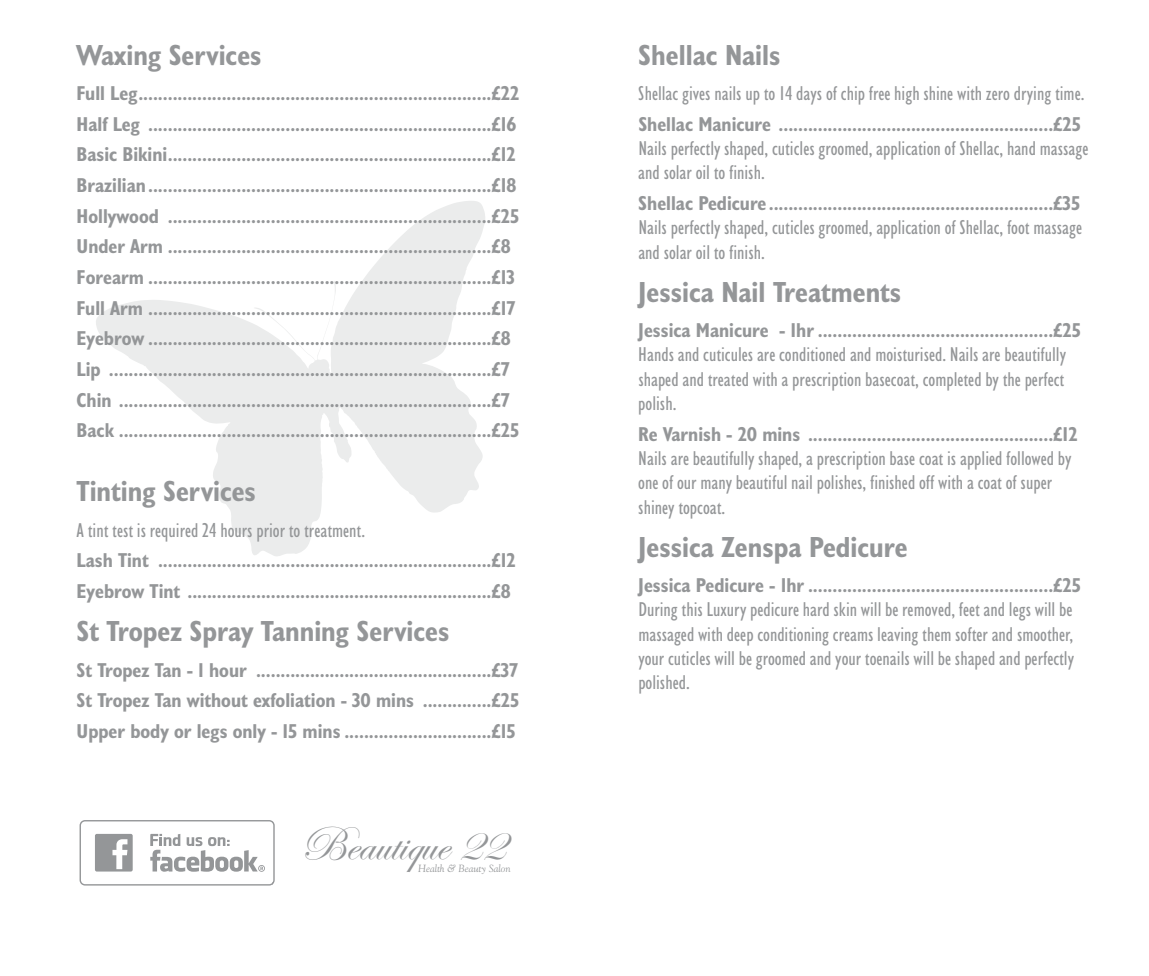
<style>
.page{position:relative;width:1149px;height:976px;background:#fff}
.page>*{position:absolute;margin:0;border:0;box-sizing:border-box;transform-origin:0 0}
.t1{font:49.27px "Edwardian Script ITC";color:#949698}
.t2{font:700 condensed 29.25px "Humanist 521 BT";color:#949698}
.t3{font:700 condensed 20.25px/30.6px "Humanist 521 BT";color:#949698}
.t4{font:condensed 20.25px/24.3px "Humanist 521 BT";color:#949698}
.t5{font:italic 10.35px "Goudy";color:#949698}
.s1{font-weight:400}
.s2{font-weight:700}
</style>
<div class="page">
<svg style="left:96px;top:201px;width:389px;height:355px"></svg>
<svg style="left:79px;top:820px;width:195px;height:65px"></svg>
<p class="t2" style="left:77px;top:36px;width:186px">Waxing Services</p>
<p class="t3" style="left:77px;top:77px;width:444px">Full Leg........................................................................£22<br>Half Leg ......................................................................£16<br>Basic Bikini..................................................................£12<br>Brazilian......................................................................£18<br>Hollywood ..................................................................£25<br>Under Arm ..................................................................£8<br>Forearm ......................................................................£13<br>Full Arm ......................................................................£17<br>Eyebrow ......................................................................£8<br>Lip ..............................................................................£7<br>Chin ............................................................................£7<br>Back ............................................................................£25</p>
<p class="t2" style="left:77px;top:473px;width:181px">Tinting Services</p>
<p class="t3" style="left:77px;top:514px;width:440px"><span class="s1">A tint test is required 24 hours prior to treatment.<br></span>Lash Tint ....................................................................£12<br>Eyebrow Tint ..............................................................£8</p>
<p class="t2" style="left:77px;top:613px;width:374px">St Tropez Spray Tanning Services</p>
<p class="t3" style="left:77px;top:654px;width:444px;text-align:justify">St Tropez Tan - 1 hour ................................................£37<br>St Tropez Tan without exfoliation - 30 mins ..............£25<br>Upper body or legs only - 15 mins ..............................£15</p>
<p class="t1" style="left:300px;top:817px;width:213px">Uxtâà|Öâx EE</p>
<p class="t5" style="left:418px;top:862px;width:94px">Health &amp; Beauty Salon</p>
<p class="t2" style="left:638px;top:36px;width:144px">Shellac Nails</p>
<p class="t3" style="left:638px;top:77px;width:447px"><span class="s1">Shellac gives nails up to 14 days of chip free high shine with zero drying time.<br></span>Shellac Manicure ........................................................£25</p>
<p class="t4" style="left:638px;top:136px;width:451px">Nails perfectly shaped, cuticles groomed, application of Shellac, hand massage and solar oil to finish.</p>
<p class="t4" style="left:638px;top:191px;width:445px;text-align:justify"><span class="s2">Shellac Pedicure..........................................................£35<br></span>Nails perfectly shaped, cuticles groomed, application of Shellac, foot massage and solar oil to finish.</p>
<p class="t2" style="left:638px;top:274px;width:264px">Jessica Nail Treatments</p>
<p class="t4" style="left:638px;top:318px;width:444px"><span class="s2">Jessica Manicure - 1hr ................................................£25<br></span>Hands and cuticules are conditioned and moisturised. Nails are beautifully shaped and treated with a prescription basecoat, completed by the perfect polish.</p>
<p class="t4" style="left:638px;top:422px;width:440px"><span class="s2">Re Varnish - 20 mins ..................................................£12<br></span>Nails are beautifully shaped, a prescription base coat is applied followed by one of our many beautiful nail polishes, finished off with a coat of super shiney topcoat.</p>
<p class="t2" style="left:638px;top:529px;width:271px">Jessica Zenspa Pedicure</p>
<p class="t4" style="left:638px;top:573px;width:444px"><span class="s2">Jessica Pedicure - 1hr ..................................................£25<br></span>During this Luxury pedicure hard skin will be removed, feet and legs will be massaged with deep conditioning creams leaving them softer and smoother, your cuticles will be groomed and your toenails will be shaped and perfectly polished.</p>
</div>
